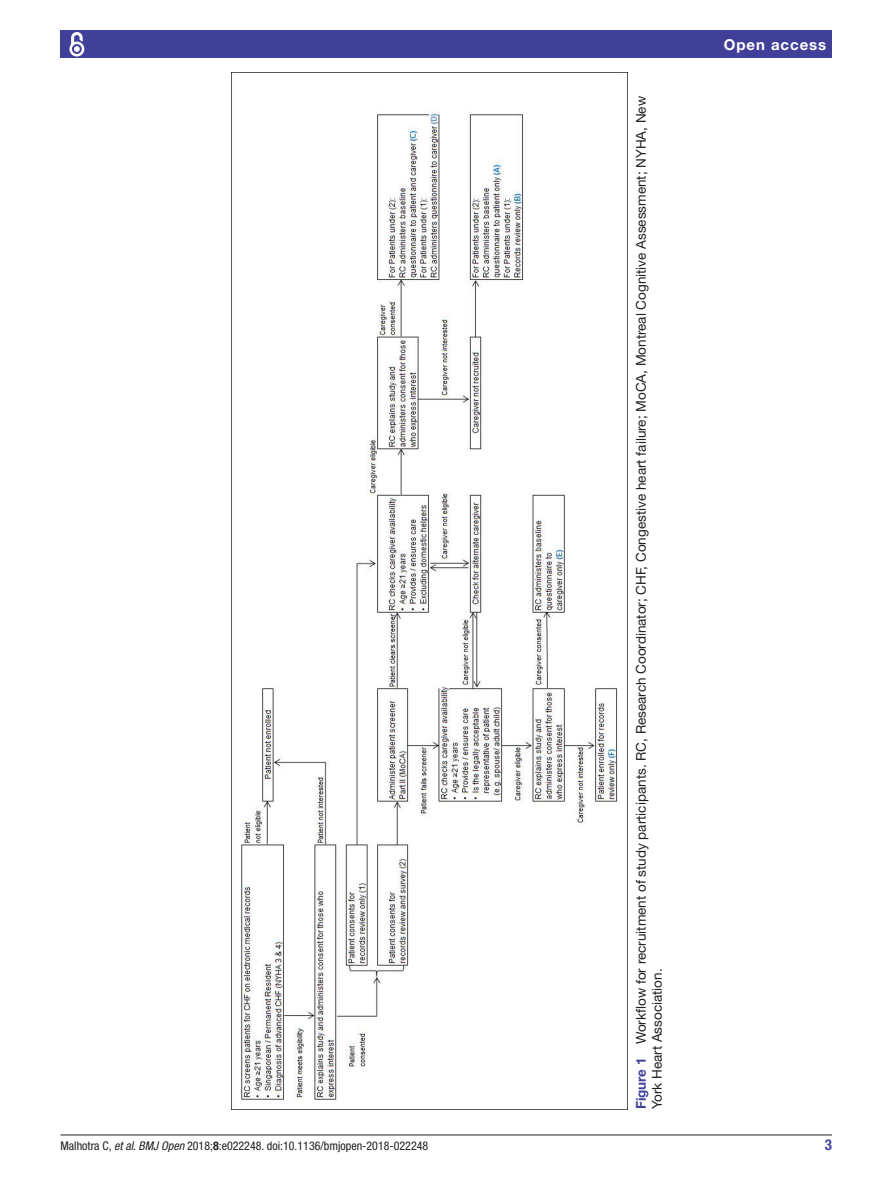
<style>
.page{position:relative;width:893px;height:1191px;background:#fff}
.page>*{position:absolute;margin:0;border:0;box-sizing:border-box;transform-origin:0 0}
.t1{font:700 15px "Helvetica Neue LT Std";letter-spacing:.065em;color:#fff}
.t2{font:700 condensed 15px "Helvetica Neue LT Std";color:#414099}
.t3{font:13.5px/16.2px "Helvetica Neue LT Std";color:#231f20}
.t4{font:condensed 12px "Helvetica Neue LT Std";color:#231f20}
.s1{font-weight:700;color:#414099}
.s2{font-style:italic}
.s3{font-weight:700}
</style>
<div class="page">
<hr style="left:61px;top:1134px;width:771px;height:1px;background:#231f20">
<div style="left:61px;top:31px;width:771px;height:27px;background:#414099"></div>
<svg style="left:69px;top:32px;width:16px;height:25px"></svg>
<img style="left:231px;top:73px;width:397px;height:1036px">
<p class="t3" style="left:633px;top:1109px;width:1014px;rotate:-90deg"><span class="s1">Figure 1</span> Workflow for recruitment of study participants. RC, Research Coordinator; CHF, Congestive heart failure; MoCA, Montreal Cognitive Assessment; NYHA, New<br>York Heart Association.</p>
<p class="t1" style="left:724px;top:35px;width:104px">Open access</p>
<p class="t4" style="left:61px;top:1138px;width:369px">Malhotra C, <span class="s2">et al</span>. <span class="s2">BMJ Open</span> 2018;<span class="s3">8</span>:e022248. doi:10.1136/bmjopen-2018-022248</p>
<p class="t2" style="left:825px;top:1135px;width:9px">3</p>
</div>
